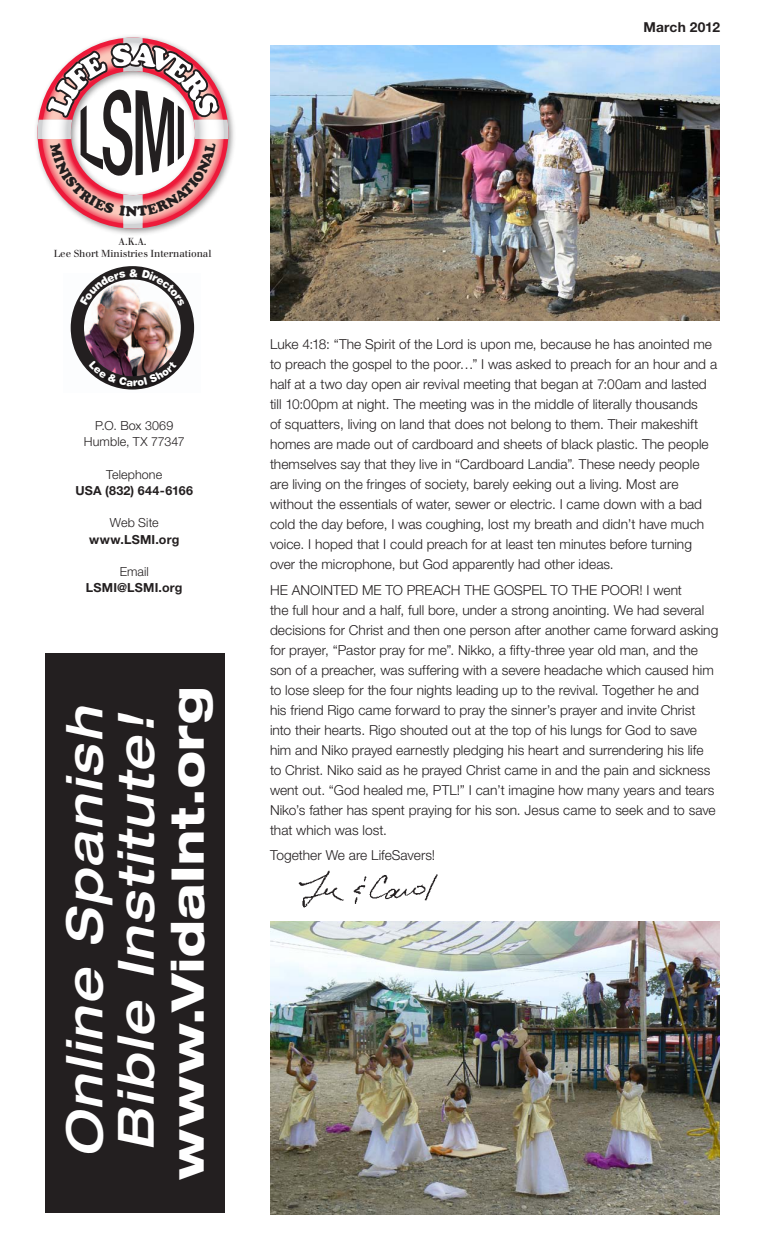
<style>
.page{position:relative;width:765px;height:1260px;background:#fff}
.page>*{position:absolute;margin:0;border:0;box-sizing:border-box;transform-origin:0 0}
.t1{font:italic 500 expanded 50px/51.2px "Helvetica Neue";color:#fff}
.t2{font:800 expanded 45px "Helvetica Neue";letter-spacing:.015em;color:#fff}
.Text{font:300 13.75px/20px "Helvetica Neue";color:#231f20}
.t3{font:700 13.75px "Helvetica Neue";letter-spacing:.01em;color:#231f20}
.t4{font:300 12.5px "Helvetica Neue";letter-spacing:.005em;color:#231f20}
.t5{font:700 12.5px "Helvetica Neue";letter-spacing:.015em;color:#231f20}
.t6{font:10px/12px "Walbaum";letter-spacing:-.01em;color:#231f20;text-align:center}
</style>
<div class="page">
<div style="left:45px;top:654px;width:180px;height:559px;background:#231f20"></div>
<img style="left:36px;top:36px;width:198px;height:198px">
<img style="left:72px;top:268px;width:123px;height:122px">
<img style="left:270px;top:921px;width:450px;height:294px">
<img style="left:270px;top:45px;width:450px;height:276px">
<img style="left:298px;top:870px;width:140px;height:38px">
<svg style="left:38px;top:38px;width:190px;height:191px"></svg>
<svg style="left:89px;top:360px;width:88px;height:26px"></svg>
<svg style="left:80px;top:269px;width:105px;height:38px"></svg>
<p class="t3" style="left:643px;top:19px;width:78px">March 2012</p>
<p class="t6" style="left:54px;top:235px;width:159px">A.K.A.<br>Lee Short Ministries International</p>
<p class="t4" style="left:95px;top:418px;width:80px">P.O. Box 3069</p>
<p class="t4" style="left:84px;top:434px;width:102px">Humble, TX 77347</p>
<p class="t4" style="left:106px;top:467px;width:57px">Telephone</p>
<p class="t5" style="left:75px;top:483px;width:119px">USA (832) 644-6166</p>
<p class="t4" style="left:110px;top:515px;width:50px">Web Site</p>
<p class="t5" style="left:89px;top:531px;width:92px">www.LSMI.org</p>
<p class="t4" style="left:120px;top:564px;width:31px">Email</p>
<p class="t5" style="left:86px;top:580px;width:98px">LSMI@LSMI.org</p>
<p class="t1" style="left:58px;top:1158px;width:454px;rotate:-90deg">Online Spanish<br>Bible Institute!</p>
<p class="t2" style="left:159px;top:1180px;width:495px;rotate:-90deg">www.VidaInt.org</p>
<p class="Text" style="left:270px;top:334px;width:449px">Luke 4:18: “The Spirit of the Lord is upon me, because he has anointed me to preach the gospel to the poor…” I was asked to preach for an hour and a half at a two day open air revival meeting that began at 7:00am and lasted till 10:00pm at night. The meeting was in the middle of literally thousands<br>of squatters, living on land that does not belong to them. Their makeshift homes are made out of cardboard and sheets of black plastic. The people themselves say that they live in “Cardboard Landia”. These needy people are living on the fringes of society, barely eeking out a living. Most are without the essentials of water, sewer or electric. I came down with a bad cold the day before, I was coughing, lost my breath and didn’t have much voice. I hoped that I could preach for at least ten minutes before turning over the microphone, but God apparently had other ideas.</p>
<p class="Text" style="left:270px;top:579px;width:450px">HE ANOINTED ME TO PREACH THE GOSPEL TO THE POOR! I went<br>the full hour and a half, full bore, under a strong anointing. We had several decisions for Christ and then one person after another came forward asking for prayer, “Pastor pray for me”. Nikko, a fifty-three year old man, and the son of a preacher, was suffering with a severe headache which caused him to lose sleep for the four nights leading up to the revival. Together he and his friend Rigo came forward to pray the sinner’s prayer and invite Christ into their hearts. Rigo shouted out at the top of his lungs for God to save him and Niko prayed earnestly pledging his heart and surrendering his life<br>to Christ. Niko said as he prayed Christ came in and the pain and sickness went out. “God healed me, PTL!” I can’t imagine how many years and tears Niko’s father has spent praying for his son. Jesus came to seek and to save that which was lost.</p>
<p class="Text" style="left:270px;top:845px;width:167px">Together We are LifeSavers!</p>
</div>
